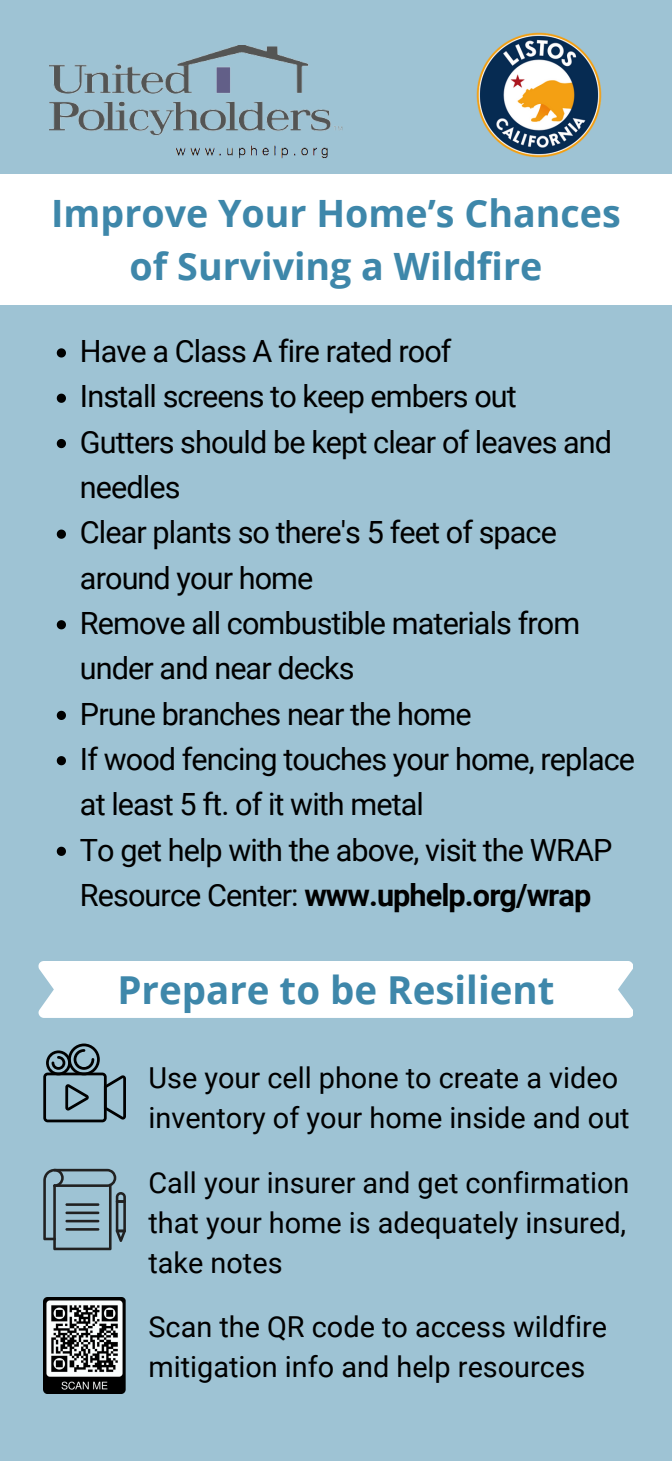
<style>
.page{position:relative;width:672px;height:1461px;background:#fff}
.page>*{position:absolute;margin:0;border:0;box-sizing:border-box;transform-origin:0 0}
.t1{font:700 38.5px "Open Sans";color:#3e87aa}
.t2{font:700 37.62px "Open Sans";color:#3e87aa}
.t3{font:30.62px/45.3px "Roboto";letter-spacing:-.03em;color:#000}
.t4{font:28.88px/40.1px "Roboto";color:#000}
.s1{font-weight:700}
</style>
<div class="page">
<div style="left:0;top:0;width:672px;height:1460px;background:#9ec3d4"></div>
<svg style="left:57px;top:348px;width:9px;height:9px"></svg>
<svg style="left:57px;top:393px;width:9px;height:10px"></svg>
<svg style="left:57px;top:439px;width:9px;height:9px"></svg>
<svg style="left:57px;top:529px;width:9px;height:9px"></svg>
<svg style="left:57px;top:620px;width:9px;height:9px"></svg>
<svg style="left:57px;top:710px;width:9px;height:10px"></svg>
<svg style="left:57px;top:756px;width:9px;height:9px"></svg>
<svg style="left:57px;top:846px;width:9px;height:9px"></svg>
<div style="left:0;top:174px;width:672px;height:130px;background:#fff"></div>
<img style="left:49px;top:45px;width:293px;height:114px">
<svg style="left:43px;top:1043px;width:83px;height:79px"></svg>
<svg style="left:43px;top:1168px;width:83px;height:82px"></svg>
<hr style="left:65px;top:1203px;width:34px;height:2px;background:#212121">
<hr style="left:65px;top:1211px;width:34px;height:2px;background:#212121">
<hr style="left:65px;top:1219px;width:34px;height:3px;background:#212121">
<hr style="left:65px;top:1227px;width:34px;height:3px;background:#212121">
<div style="left:39px;top:961px;width:594px;height:56px;background:#fff"></div>
<img style="left:476px;top:32px;width:126px;height:126px">
<img style="left:43px;top:1297px;width:83px;height:96px">
<p class="t2" style="left:51px;top:187px;width:571px">Improve Your Home’s Chances</p>
<p class="t2" style="left:130px;top:240px;width:414px">of Surviving a Wildfire</p>
<p class="t3" style="left:80px;top:329px;width:373px">Have a Class A fire rated roof</p>
<p class="t3" style="left:80px;top:374px;width:438px">Install screens to keep embers out</p>
<p class="t3" style="left:80px;top:419px;width:534px">Gutters should be kept clear of leaves and needles</p>
<p class="t3" style="left:80px;top:510px;width:478px">Clear plants so there's 5 feet of space around your home</p>
<p class="t3" style="left:80px;top:600px;width:502px">Remove all combustible materials from under and near decks</p>
<p class="t3" style="left:80px;top:691px;width:393px">Prune branches near the home</p>
<p class="t3" style="left:80px;top:736px;width:557px">If wood fencing touches your home, replace at least 5 ft. of it with metal</p>
<p class="t3" style="left:80px;top:827px;width:534px">To get help with the above, visit the WRAP<br>Resource Center: <span class="s1">www.uphelp.org/wrap</span></p>
<p class="t1" style="left:117px;top:962px;width:439px">Prepare to be Resilient</p>
<p class="t4" style="left:149px;top:1058px;width:483px">Use your cell phone to create a video inventory of your home inside and out</p>
<p class="t4" style="left:149px;top:1162px;width:483px;text-align:justify">Call your insurer and get confirmation that your home is adequately insured, take notes</p>
<p class="t4" style="left:149px;top:1306px;width:460px">Scan the QR code to access wildfire mitigation info and help resources</p>
</div>
